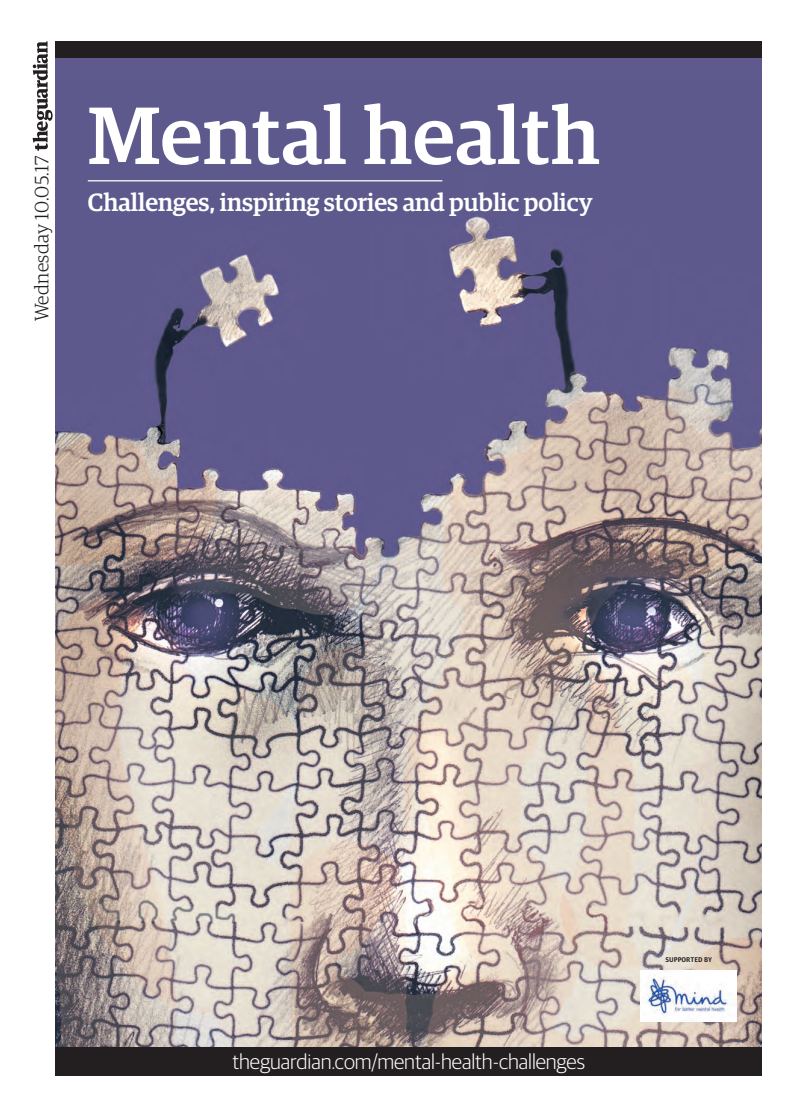
<style>
.page{position:relative;width:812px;height:1117px;background:#fff}
.page>*{position:absolute;margin:0;border:0;box-sizing:border-box;transform-origin:0 0}
.t1{font:500 81.25px "DE4 Display Egyptian";letter-spacing:.01em;color:#fff}
.t2{font:500 25px "DE4 Display Egyptian";color:#fff}
.t3{font:300 21.25px "DS2 Display Sans";letter-spacing:-.005em;color:#fff}
.t4{font:300 19.38px "DE2 Display Egyptian";letter-spacing:.015em;color:#231f20}
.t5{font:700 6.88px "AS32 Agate Sans";color:#231f20}
</style>
<div class="page">
<div style="left:56px;top:58px;width:705px;height:16px;background:#5f598d"></div>
<img style="left:56px;top:74px;width:705px;height:973px">
<svg style="left:33px;top:41px;width:20px;height:110px"></svg>
<div style="left:56px;top:41px;width:705px;height:17px;background:#231f20"></div>
<div style="left:56px;top:1047px;width:705px;height:28px;background:#231f20"></div>
<hr style="left:88px;top:180px;width:354px;height:1px;background:#fff">
<img style="left:640px;top:970px;width:96px;height:51px">
<p class="t4" style="left:29px;top:321px;width:167px;rotate:-90deg">Wednesday 10.05.17</p>
<h1 class="t1" style="left:88px;top:77px;width:513px">Mental health</h1>
<p class="t2" style="left:88px;top:185px;width:506px">Challenges, inspiring stories and public policy</p>
<p class="t3" style="left:232px;top:1046px;width:354px">theguardian.com/mental-health-challenges</p>
<p class="t5" style="left:665px;top:955px;width:48px">SUPPORTED BY</p>
</div>
